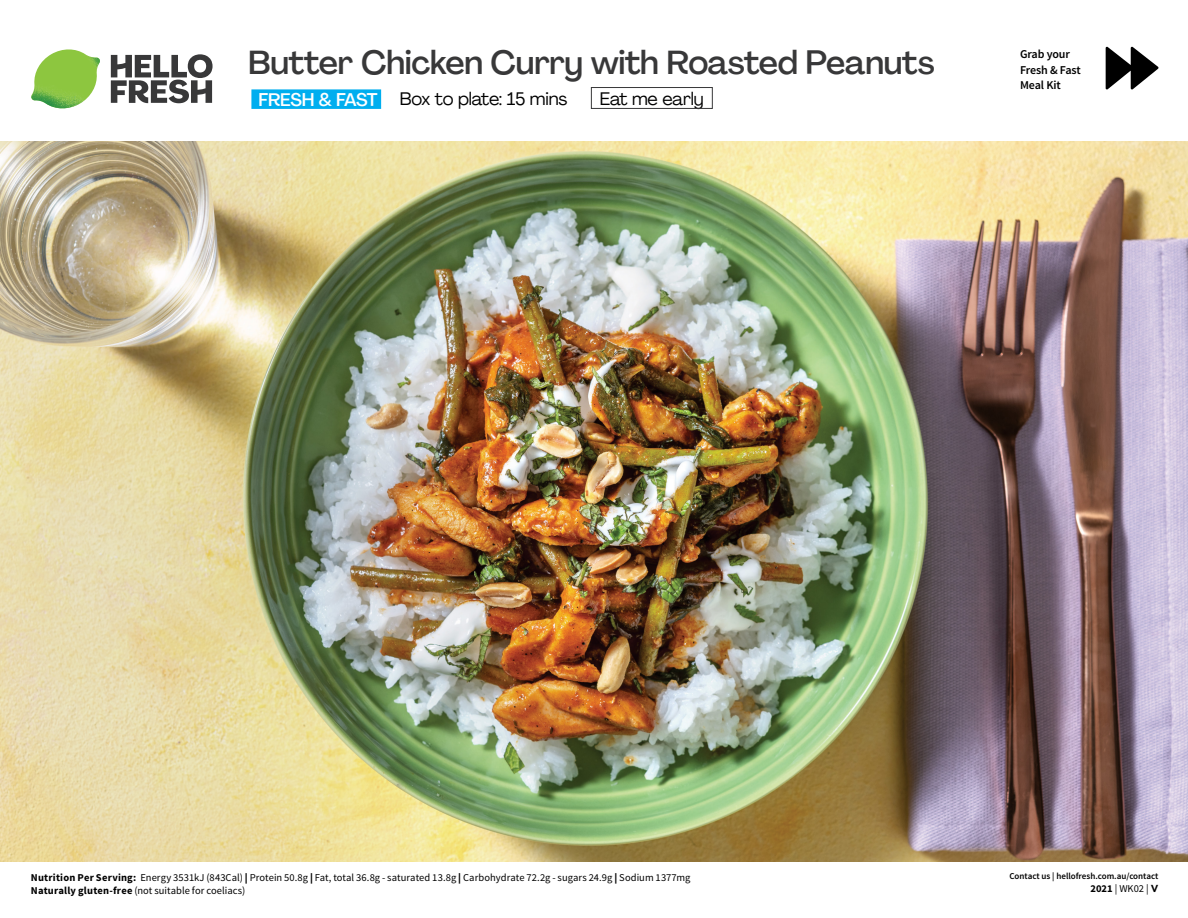
<style>
.page{position:relative;width:1188px;height:918px;background:#fff}
.page>*{position:absolute;margin:0;border:0;box-sizing:border-box;transform-origin:0 0}
.t1{font:500 33px "Agrandir";letter-spacing:-.015em;color:#383839}
.t2{font:18px "Agrandir";letter-spacing:-.01em;color:#000}
.t3{font:600 12px/15.3px "Source Sans Pro";letter-spacing:-.01em;color:#000}
.t4{font:10.5px/13.5px "Source Sans Pro";letter-spacing:.005em;color:#000}
.t5{font:600 9px "Source Sans Pro";color:#000}
.s1{font-weight:500;color:#fff}
.s2{font-weight:700}
.s3{font-weight:900}
.s4{font-family:"Gotham";font-weight:700;font-size:10.2px}
</style>
<div class="page">
<svg style="left:1106px;top:47px;width:52px;height:43px"></svg>
<img style="left:0;top:142px;width:1188px;height:719px">
<div style="left:251px;top:89px;width:130px;height:20px;background:#00aeef"></div>
<svg style="left:111px;top:54px;width:102px;height:49px"></svg>
<img style="left:31px;top:49px;width:69px;height:59px">
<div style="left:591px;top:87px;width:122px;height:22px;border:1px solid #383839"></div>
<h1 class="t1" style="left:248px;top:42px;width:688px">Butter Chicken Curry with Roasted Peanuts</h1>
<h2 class="t2" style="left:600px;top:87px;width:106px">Eat me early</h2>
<h2 class="t2" style="left:258px;top:88px;width:310px"><span class="s1">FRESH &amp; FAST</span> Box to plate: 15 mins</h2>
<p class="t3" style="left:1020px;top:47px;width:62px">Grab your<br>Fresh &amp; Fast<br>Meal Kit</p>
<p class="t4" style="left:31px;top:871px;width:661px"><span class="s2">Nutrition Per Serving:</span> Energy 3531kJ (843Cal) <span class="s3">|</span> Protein 50.8g <span class="s3">|</span> Fat, total 36.8g - saturated 13.8g <span class="s3">|</span> Carbohydrate 72.2g - sugars 24.9g <span class="s3">|</span> Sodium 1377mg<br><span class="s2">Naturally gluten-free</span> (not suitable for coeliacs)</p>
<p class="t5" style="left:1009px;top:870px;width:151px">Contact us | hellofresh.com.au/contact</p>
<p class="t4" style="left:1091px;top:882px;width:69px"><span class="s2">2021</span> | WK02 | <span class="s4">V</span></p>
</div>
